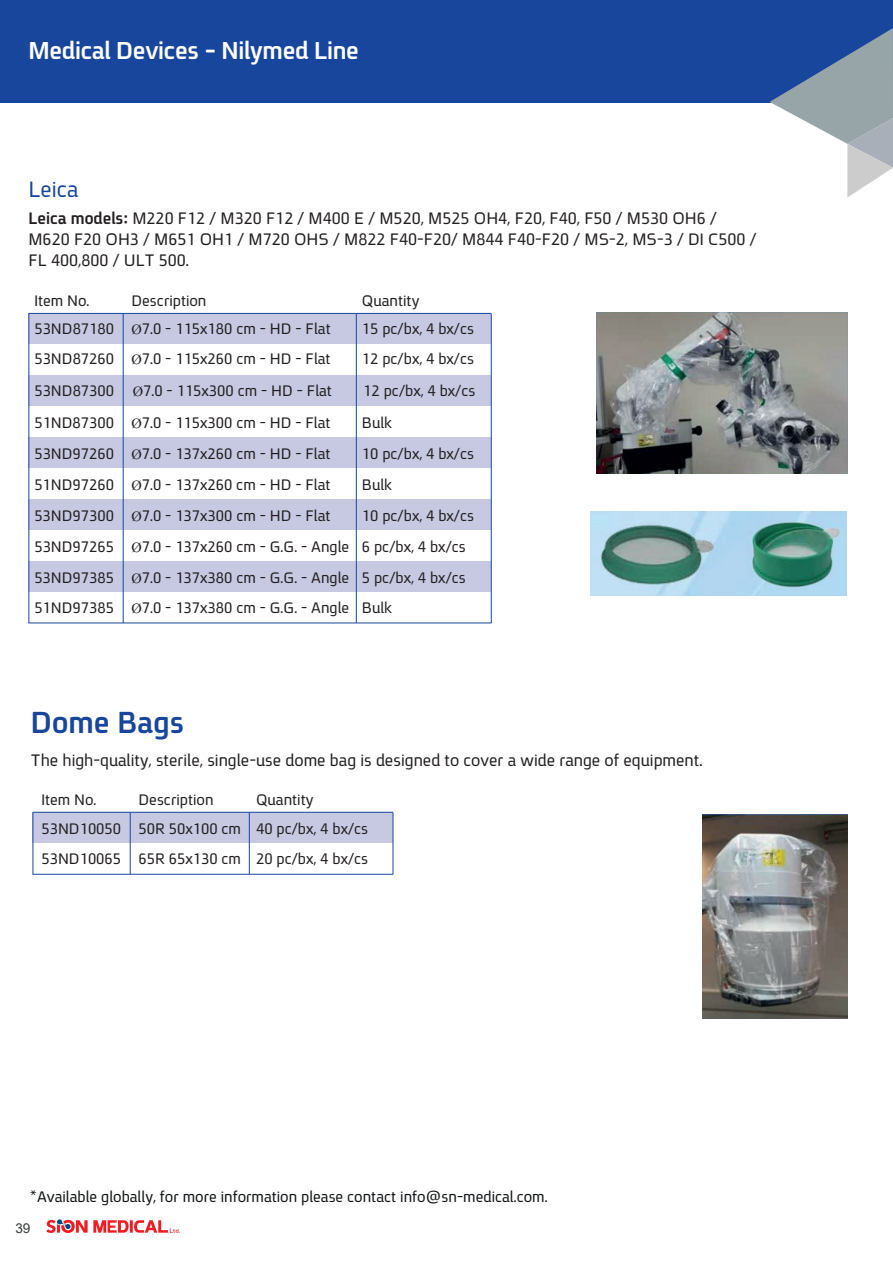
<style>
.page{position:relative;width:893px;height:1263px;background:#fff}
.page>*{position:absolute;margin:0;border:0;box-sizing:border-box;transform-origin:0 0}
.t1{font:700 33px "Fb Spoiler Eng";color:#18469d}
.t2{font:700 26.55px "Fb Spoiler Eng";letter-spacing:-.01em;color:#fff}
.t3{font:24px "Fb Spoiler Eng";color:#18469d}
.t4{font:18px/21px "Fb Spoiler Eng";color:#231f20}
.t5{font:16.5px/31.2px "Fb Spoiler Eng";color:#231f20}
.t6{font:16.5px "Fb Spoiler Eng";color:#111416}
.t7{font:13.65px "Arial";color:#36393a}
.s1{font-weight:700}
</style>
<div class="page">
<div style="left:0;top:0;width:893px;height:102px;background:#18469d"></div>
<svg style="left:770px;top:28px;width:123px;height:169px"></svg>
<svg style="left:46px;top:1219px;width:134px;height:14px"></svg>
<div style="left:33px;top:812px;width:360px;height:31px;background:#c7c9e3"></div>
<hr style="left:33px;top:813px;width:1px;height:61px;background:#18469d">
<hr style="left:130px;top:813px;width:1px;height:61px;background:#18469d">
<hr style="left:249px;top:813px;width:1px;height:61px;background:#18469d">
<hr style="left:393px;top:813px;width:1px;height:61px;background:#18469d">
<hr style="left:32px;top:812px;width:361px;height:1px;background:#18469d">
<hr style="left:32px;top:874px;width:361px;height:1px;background:#18469d">
<img style="left:591px;top:512px;width:255px;height:83px">
<div style="left:29px;top:375px;width:462px;height:30px;background:#c7c9e3"></div>
<div style="left:29px;top:437px;width:462px;height:30px;background:#c7c9e3"></div>
<div style="left:29px;top:313px;width:462px;height:30px;background:#c7c9e3"></div>
<div style="left:29px;top:561px;width:462px;height:30px;background:#c7c9e3"></div>
<div style="left:29px;top:499px;width:462px;height:30px;background:#c7c9e3"></div>
<hr style="left:29px;top:314px;width:1px;height:309px;background:#18469d">
<hr style="left:123px;top:314px;width:1px;height:309px;background:#18469d">
<hr style="left:356px;top:314px;width:1px;height:309px;background:#18469d">
<hr style="left:491px;top:314px;width:1px;height:309px;background:#18469d">
<hr style="left:28px;top:313px;width:463px;height:1px;background:#18469d">
<hr style="left:28px;top:623px;width:463px;height:1px;background:#18469d">
<img style="left:703px;top:815px;width:144px;height:203px">
<img style="left:597px;top:313px;width:250px;height:160px">
<h2 class="t2" style="left:28px;top:37px;width:332px">Medical Devices - Nilymed Line</h2>
<h3 class="t3" style="left:28px;top:177px;width:52px">Leica</h3>
<p class="t4" style="left:28px;top:208px;width:730px"><span class="s1">Leica models:</span> M220 F12 / M320 F12 / M400 E / M520, M525 OH4, F20, F40, F50 / M530 OH6 /<br>M620 F20 OH3 / M651 OH1 / M720 OHS / M822 F40-F20/ M844 F40-F20 / MS-2, MS-3 / DI C500 /<br>FL 400,800 / ULT 500.</p>
<p class="t5" style="left:34px;top:285px;width:57px">Item No.</p>
<p class="t5" style="left:131px;top:285px;width:76px">Description</p>
<p class="t5" style="left:34px;top:313px;width:81px;text-align:justify">53ND87180<br>53ND87260<br>53ND87300</p>
<p class="t5" style="left:131px;top:313px;width:201px"><span class="s1">Ø</span>7.0 - 115x180 cm - HD - Flat</p>
<p class="t5" style="left:131px;top:344px;width:202px"><span class="s1">Ø</span>7.0 - 115x260 cm - HD - Flat<br><span class="s1">Ø</span>7.0 - 115x300 cm - HD - Flat</p>
<p class="t5" style="left:362px;top:285px;width:59px">Quantity</p>
<p class="t5" style="left:362px;top:313px;width:114px">15 pc/bx, 4 bx/cs</p>
<p class="t5" style="left:362px;top:344px;width:115px">12 pc/bx, 4 bx/cs<br>12 pc/bx, 4 bx/cs</p>
<p class="t5" style="left:34px;top:407px;width:81px">51ND87300</p>
<p class="t5" style="left:131px;top:407px;width:201px"><span class="s1">Ø</span>7.0 - 115x300 cm - HD - Flat</p>
<p class="t5" style="left:362px;top:407px;width:32px">Bulk</p>
<p class="t5" style="left:34px;top:438px;width:298px">53ND97260 <span class="s1">Ø</span>7.0 - 137x260 cm - HD - Flat</p>
<p class="t5" style="left:362px;top:438px;width:114px">10 pc/bx, 4 bx/cs</p>
<p class="t5" style="left:34px;top:469px;width:298px">51ND97260 <span class="s1">Ø</span>7.0 - 137x260 cm - HD - Flat</p>
<p class="t5" style="left:362px;top:469px;width:32px">Bulk</p>
<p class="t5" style="left:34px;top:500px;width:316px">53ND97300 <span class="s1">Ø</span>7.0 - 137x300 cm - HD - Flat<br>53ND97265 <span class="s1">Ø</span>7.0 - 137x260 cm - G.G. - Angle<br>53ND97385 <span class="s1">Ø</span>7.0 - 137x380 cm - G.G. - Angle</p>
<p class="t5" style="left:362px;top:500px;width:114px">10 pc/bx, 4 bx/cs</p>
<p class="t5" style="left:362px;top:531px;width:105px">6 pc/bx, 4 bx/cs</p>
<p class="t5" style="left:362px;top:562px;width:105px">5 pc/bx, 4 bx/cs</p>
<p class="t5" style="left:34px;top:593px;width:359px">51ND97385 <span class="s1">Ø</span>7.0 - 137x380 cm - G.G. - Angle Bulk</p>
<h1 class="t1" style="left:31px;top:706px;width:155px">Dome Bags</h1>
<p class="t4" style="left:31px;top:750px;width:673px">The high-quality, sterile, single-use dome bag is designed to cover a wide range of equipment.</p>
<p class="t5" style="left:256px;top:784px;width:59px">Quantity</p>
<p class="t5" style="left:41px;top:784px;width:57px">Item No.</p>
<p class="t5" style="left:139px;top:785px;width:76px">Description</p>
<p class="t5" style="left:41px;top:814px;width:328px;line-height:29.7px">53ND10050<br>53ND10065 65R 65x130 cm 20 pc/bx, 4 bx/cs</p>
<p class="t5" style="left:256px;top:813px;width:114px">40 pc/bx, 4 bx/cs</p>
<p class="t5" style="left:139px;top:813px;width:104px">50R 50x100 cm</p>
<p class="t6" style="left:30px;top:1189px;width:519px">*Available globally, for more information please contact info@sn-medical.com.</p>
<p class="t7" style="left:15px;top:1219px;width:17px">39</p>
</div>
